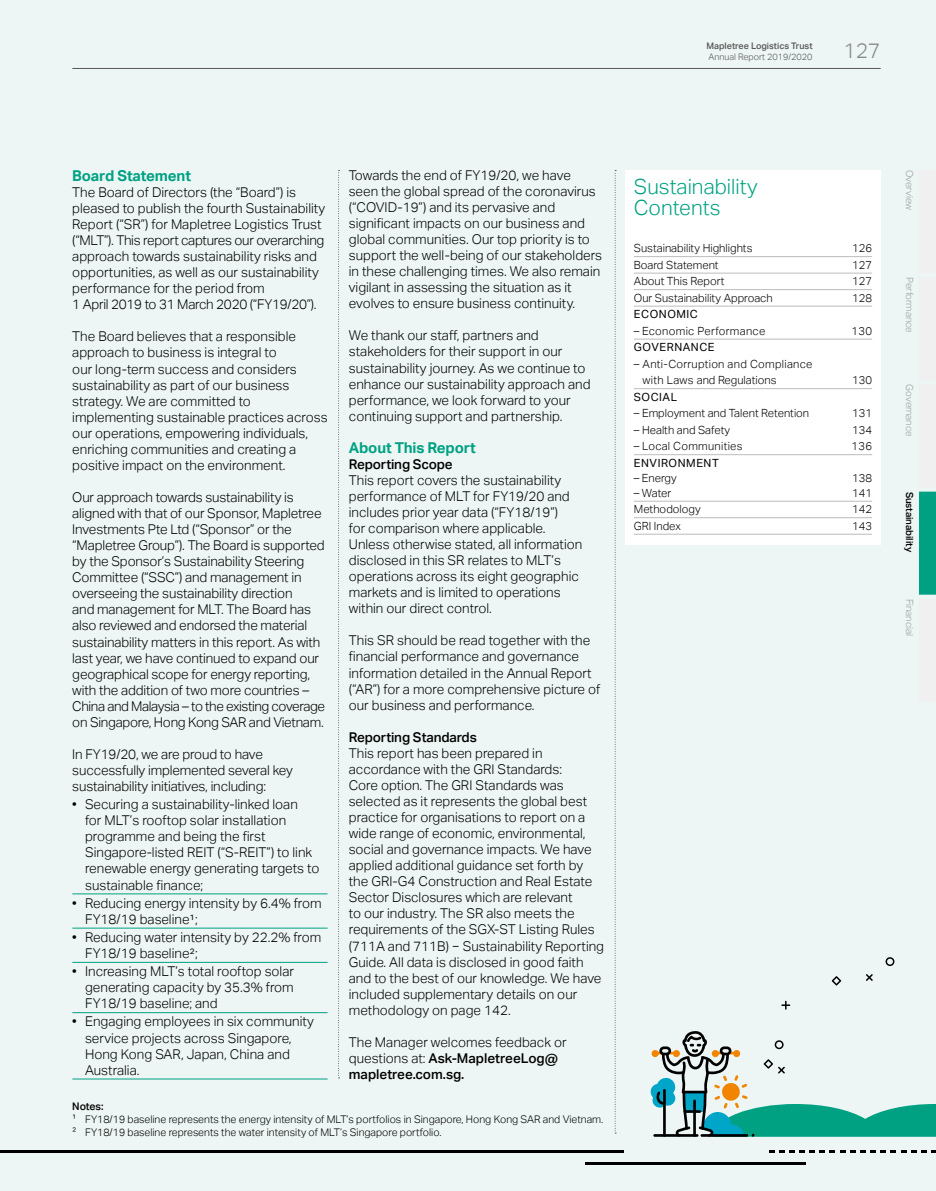
<style>
.page{position:relative;width:936px;height:1191px;background:#fff}
.page>*{position:absolute;margin:0;border:0;box-sizing:border-box;transform-origin:0 0}
.t1{font:300 21px/21px "Aktiv Grotesk";color:#00a183}
.t2{font:300 21px "Aktiv Grotesk";color:#878787}
.t3{font:700 15px "Aktiv Grotesk";letter-spacing:-.01em;color:#00a183}
.t4{font:300 13.5px/16px "Aktiv Grotesk";color:#000}
.t5{font:500 13.5px "Aktiv Grotesk";letter-spacing:-.01em;color:#000}
.t6{font:300 11.25px "Aktiv Grotesk";color:#000}
.t7{font:300 11.25px/16.5px "Aktiv Grotesk";letter-spacing:.025em;color:#000}
.t8{font:11.25px "Aktiv Grotesk";letter-spacing:.05em;color:#000}
.t9{font:300 10.5px/12.6px "Aktiv Grotesk";color:#000}
.t10{font:500 10.5px "Aktiv Grotesk";letter-spacing:-.01em;color:#000}
.t11{font:300 9.75px "Aktiv Grotesk";letter-spacing:-.01em;color:#9d9d9c}
.t12{font:500 9.75px "Aktiv Grotesk";letter-spacing:-.01em;color:#000}
.t13{font:500 9px "Aktiv Grotesk";color:#575756}
.t14{font:300 9px "Aktiv Grotesk";color:#575756}
.s1{font-weight:500}
</style>
<div class="page">
<div style="left:0;top:0;width:935px;height:1191px;background:#edf6f4"></div>
<div style="left:625px;top:170px;width:255px;height:374px;background:#fff"></div>
<hr style="left:634px;top:256px;width:238px;height:1px;background:#bcbcbc">
<hr style="left:634px;top:273px;width:238px;height:1px;background:#bcbcbc">
<hr style="left:634px;top:289px;width:238px;height:1px;background:#bcbcbc">
<hr style="left:634px;top:306px;width:238px;height:1px;background:#bcbcbc">
<hr style="left:634px;top:339px;width:238px;height:1px;background:#bcbcbc">
<hr style="left:634px;top:388px;width:238px;height:1px;background:#bcbcbc">
<hr style="left:634px;top:454px;width:238px;height:1px;background:#bcbcbc">
<hr style="left:634px;top:501px;width:238px;height:1px;background:#bcbcbc">
<hr style="left:634px;top:517px;width:238px;height:1px;background:#bcbcbc">
<hr style="left:634px;top:534px;width:238px;height:1px;background:#bcbcbc">
<hr style="left:72px;top:893px;width:255px;height:1px;background:#00a183">
<hr style="left:72px;top:928px;width:255px;height:1px;background:#00a183">
<hr style="left:72px;top:962px;width:255px;height:1px;background:#00a183">
<hr style="left:72px;top:1012px;width:255px;height:1px;background:#00a183">
<hr style="left:72px;top:1078px;width:255px;height:1px;background:#00a183">
<svg style="left:614px;top:170px;width:2px;height:963px"></svg>
<svg style="left:338px;top:170px;width:1px;height:908px"></svg>
<hr style="left:0;top:1150px;width:623px;height:3px;background:#000">
<svg style="left:769px;top:1150px;width:166px;height:3px"></svg>
<hr style="left:585px;top:1162px;width:220px;height:2px;background:#000">
<svg style="left:831px;top:976px;width:10px;height:9px"></svg>
<svg style="left:885px;top:957px;width:9px;height:9px"></svg>
<svg style="left:866px;top:974px;width:6px;height:7px"></svg>
<svg style="left:781px;top:1000px;width:9px;height:9px"></svg>
<svg style="left:650px;top:1031px;width:285px;height:105px"></svg>
<hr style="left:72px;top:68px;width:808px;height:1px;background:#575756">
<div style="left:918px;top:170px;width:17px;height:103px;background:#f0f0f0"></div>
<div style="left:918px;top:277px;width:17px;height:103px;background:#f0f0f0"></div>
<div style="left:918px;top:384px;width:17px;height:103px;background:#f0f0f0"></div>
<div style="left:918px;top:491px;width:17px;height:103px;background:#00a183"></div>
<div style="left:918px;top:599px;width:17px;height:103px;background:#f0f0f0"></div>
<p class="t13" style="left:706px;top:41px;width:108px">Mapletree Logistics Trust</p>
<p class="t14" style="left:708px;top:51px;width:106px">Annual Report 2019/2020</p>
<h1 class="t2" style="left:843px;top:38px;width:39px">127</h1>
<p class="t3" style="left:72px;top:167px;width:120px">Board Statement</p>
<p class="t4" style="left:72px;top:184px;width:254px">The Board of Directors (the “Board”) is pleased to publish the fourth Sustainability Report (“SR”) for Mapletree Logistics Trust (“MLT”). This report captures our overarching approach towards sustainability risks and opportunities, as well as our sustainability performance for the period from<br>1 April 2019 to 31 March 2020 (“FY19/20”).</p>
<p class="t4" style="left:72px;top:329px;width:257px">The Board believes that a responsible approach to business is integral to<br>our long-term success and considers sustainability as part of our business strategy. We are committed to implementing sustainable practices across our operations, empowering individuals, enriching communities and creating a positive impact on the environment.</p>
<p class="t4" style="left:72px;top:489px;width:254px">Our approach towards sustainability is aligned with that of our Sponsor, Mapletree Investments Pte Ltd (“Sponsor” or the “Mapletree Group”). The Board is supported by the Sponsor’s Sustainability Steering Committee (“SSC”) and management in overseeing the sustainability direction<br>and management for MLT. The Board has also reviewed and endorsed the material sustainability matters in this report. As with last year, we have continued to expand our geographical scope for energy reporting, with the addition of two more countries – China and Malaysia – to the existing coverage on Singapore, Hong Kong SAR and Vietnam.</p>
<p class="t4" style="left:72px;top:746px;width:222px">In FY19/20, we are proud to have successfully implemented several key sustainability initiatives, including:</p>
<p class="t4" style="left:85px;top:796px;width:236px;text-indent:-13px">• Securing a sustainability-linked loan<br>for MLT’s rooftop solar installation programme and being the first Singapore-listed REIT (“S-REIT”) to link renewable energy generating targets to sustainable finance;</p>
<p class="t4" style="left:85px;top:895px;width:238px;text-indent:-13px">• Reducing energy intensity by 6.4% from<br>FY18/19 baseline¹;</p>
<p class="t4" style="left:85px;top:929px;width:238px;text-indent:-13px">• Reducing water intensity by 22.2% from<br>FY18/19 baseline²;</p>
<p class="t4" style="left:85px;top:963px;width:210px;text-align:justify;text-indent:-13px">• Increasing MLT’s total rooftop solar generating capacity by 35.3% from FY18/19 baseline; and</p>
<p class="t4" style="left:85px;top:1013px;width:230px;text-indent:-13px">• Engaging employees in six community service projects across Singapore,<br>Hong Kong SAR, Japan, China and<br>Australia.</p>
<p class="t4" style="left:349px;top:167px;width:255px">Towards the end of FY19/20, we have seen the global spread of the coronavirus (“COVID-19”) and its pervasive and significant impacts on our business and global communities. Our top priority is to support the well-being of our stakeholders in these challenging times. We also remain vigilant in assessing the situation as it evolves to ensure business continuity.</p>
<p class="t4" style="left:349px;top:328px;width:243px">We thank our staff, partners and stakeholders for their support in our sustainability journey. As we continue to enhance our sustainability approach and performance, we look forward to your continuing support and partnership.</p>
<p class="t3" style="left:349px;top:439px;width:128px">About This Report</p>
<p class="t5" style="left:349px;top:456px;width:105px">Reporting Scope</p>
<p class="t4" style="left:349px;top:472px;width:235px">This report covers the sustainability performance of MLT for FY19/20 and includes prior year data (“FY18/19”)<br>for comparison where applicable.<br>Unless otherwise stated, all information disclosed in this SR relates to MLT’s operations across its eight geographic markets and is limited to operations within our direct control.</p>
<p class="t4" style="left:349px;top:633px;width:253px">This SR should be read together with the financial performance and governance information detailed in the Annual Report (“AR”) for a more comprehensive picture of our business and performance.</p>
<p class="t5" style="left:349px;top:729px;width:129px">Reporting Standards</p>
<p class="t4" style="left:349px;top:745px;width:257px">This report has been prepared in accordance with the GRI Standards:<br>Core option. The GRI Standards was selected as it represents the global best practice for organisations to report on a wide range of economic, environmental, social and governance impacts. We have applied additional guidance set forth by the GRI-G4 Construction and Real Estate Sector Disclosures which are relevant<br>to our industry. The SR also meets the requirements of the SGX-ST Listing Rules (711A and 711B) − Sustainability Reporting Guide. All data is disclosed in good faith and to the best of our knowledge. We have included supplementary details on our methodology on page 142.</p>
<p class="t4" style="left:349px;top:1034px;width:219px">The Manager welcomes feedback or questions at: <span class="s1">Ask-MapletreeLog@ mapletree.com.sg.</span></p>
<p class="t10" style="left:72px;top:1100px;width:33px">Notes:</p>
<p class="t9" style="left:72px;top:1113px;width:532px">1 FY18/19 baseline represents the energy intensity of MLT’s portfolios in Singapore, Hong Kong SAR and Vietnam.<br>2 FY18/19 baseline represents the water intensity of MLT’s Singapore portfolio.</p>
<h1 class="t1" style="left:634px;top:176px;width:125px">Sustainability<br>Contents</h1>
<p class="t6" style="left:634px;top:242px;width:120px">Sustainability Highlights</p>
<p class="t6" style="left:852px;top:242px;width:21px">126</p>
<p class="t6" style="left:634px;top:258px;width:86px">Board Statement</p>
<p class="t6" style="left:852px;top:258px;width:21px">127</p>
<p class="t6" style="left:634px;top:275px;width:92px">About This Report</p>
<p class="t6" style="left:852px;top:275px;width:21px">127</p>
<p class="t6" style="left:634px;top:291px;width:140px">Our Sustainability Approach</p>
<p class="t6" style="left:852px;top:291px;width:21px">128</p>
<p class="t8" style="left:634px;top:308px;width:66px">ECONOMIC</p>
<p class="t7" style="left:634px;top:322px;width:133px">– Economic Performance</p>
<p class="t6" style="left:851px;top:324px;width:22px">130</p>
<p class="t8" style="left:634px;top:341px;width:82px">GOVERNANCE</p>
<p class="t7" style="left:642px;top:355px;width:171px;text-indent:-9px">– Anti-Corruption and Compliance with Laws and Regulations</p>
<p class="t6" style="left:852px;top:374px;width:21px">130</p>
<p class="t8" style="left:634px;top:390px;width:45px">SOCIAL</p>
<p class="t6" style="left:634px;top:407px;width:177px">– Employment and Talent Retention</p>
<p class="t6" style="left:852px;top:407px;width:21px">131</p>
<p class="t6" style="left:634px;top:423px;width:98px">– Health and Safety</p>
<p class="t6" style="left:852px;top:423px;width:21px">134</p>
<p class="t7" style="left:634px;top:438px;width:110px">– Local Communities</p>
<p class="t6" style="left:851px;top:440px;width:22px">136</p>
<p class="t8" style="left:634px;top:456px;width:86px">ENVIRONMENT</p>
<p class="t6" style="left:634px;top:471px;width:44px">– Energy</p>
<p class="t6" style="left:852px;top:471px;width:21px">138</p>
<p class="t6" style="left:634px;top:486px;width:39px">– Water</p>
<p class="t6" style="left:852px;top:486px;width:21px">141</p>
<p class="t6" style="left:634px;top:503px;width:68px">Methodology</p>
<p class="t6" style="left:852px;top:503px;width:21px">142</p>
<p class="t6" style="left:634px;top:519px;width:48px">GRI Index</p>
<p class="t6" style="left:852px;top:519px;width:21px">143</p>
<p class="t11" style="left:915px;top:170px;width:41px;rotate:90deg">Overview</p>
<p class="t11" style="left:915px;top:277px;width:57px;rotate:90deg">Performance</p>
<p class="t11" style="left:915px;top:384px;width:54px;rotate:90deg">Governance</p>
<p class="t12" style="left:915px;top:491px;width:62px;rotate:90deg">Sustainability</p>
<p class="t11" style="left:915px;top:599px;width:38px;rotate:90deg">Financial</p>
</div>
